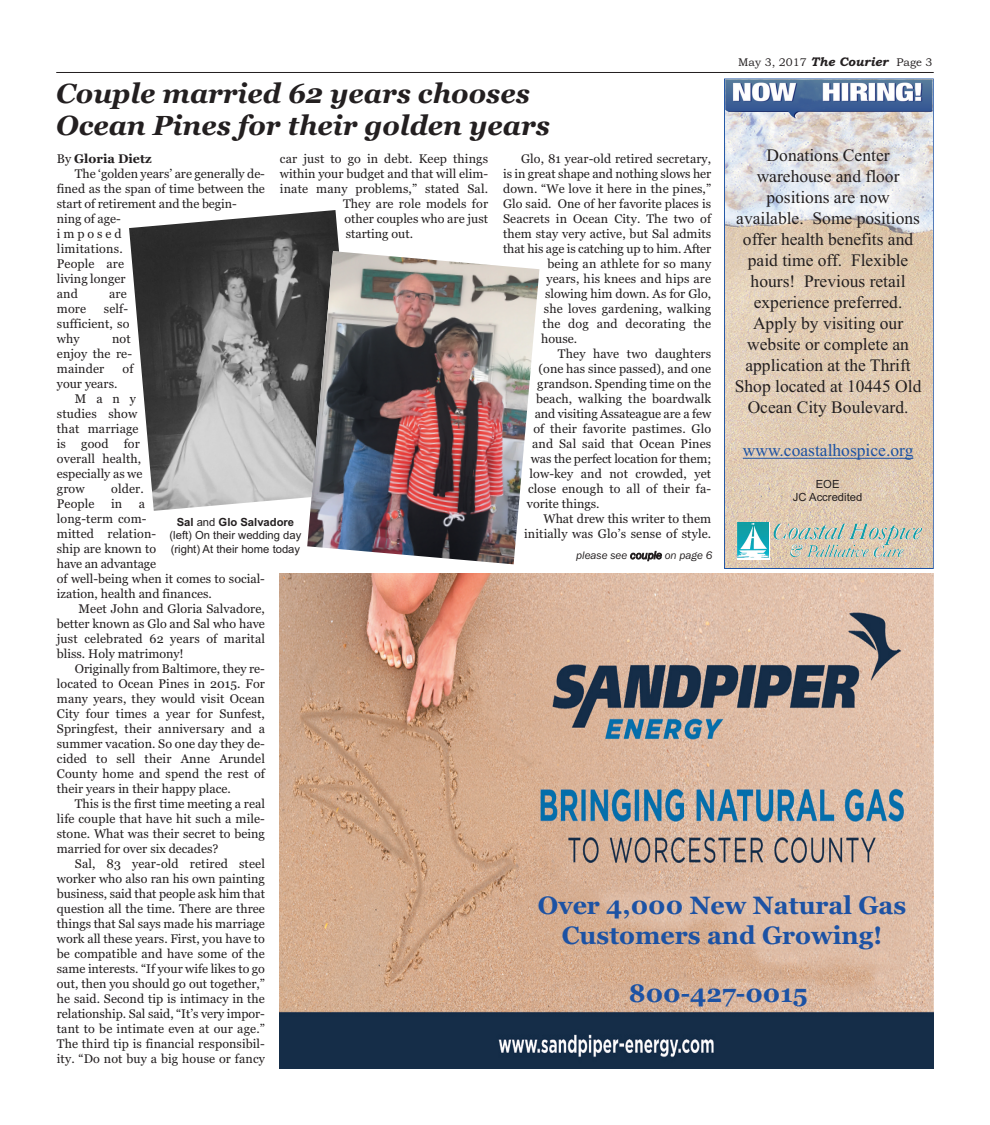
<style>
.page{position:relative;width:990px;height:1125px;background:#fff}
.page>*{position:absolute;margin:0;border:0;box-sizing:border-box;transform-origin:0 0}
.t1{font:italic 700 27.5px/32.5px "Georgia";color:#231f20}
.t2{font:700 25px/30px "Georgia";color:#1c52a4;text-align:center}
.t3{font:17.5px/21px "Times New Roman";color:#231f20;text-align:center}
.t4{font:17.5px "Times New Roman";color:#1c52a4}
.t5{font:12.5px/15px "Georgia";letter-spacing:.005em;color:#231f20;text-align:justify}
.t6{font:700 12.5px "Georgia";color:#231f20}
.t7{font:12.5px "Georgia";letter-spacing:.235em;color:#231f20}
.t8{font:11.25px/13.5px "Arial";color:#231f20;text-align:center}
.t9{font:11.25px "Bookman Old Style";color:#231f20}
.t10{font:italic 11.25px "Franklin Gothic";color:#231f20}
.s1{font-weight:700;font-style:italic;font-size:12.5px}
.s2{font-weight:400}
.s3{font-weight:700}
</style>
<div class="page">
<hr style="left:56px;top:72px;width:878px;height:1px;background:#231f20">
<img style="left:725px;top:118px;width:207px;height:450px">
<img style="left:725px;top:79px;width:207px;height:39px">
<hr style="left:743px;top:458px;width:170px;height:1px;background:#1c52a4">
<img style="left:773px;top:524px;width:150px;height:33px">
<div style="left:737px;top:523px;width:33px;height:37px;background:#fff"></div>
<img style="left:737px;top:523px;width:32px;height:35px">
<img style="left:280px;top:574px;width:654px;height:495px">
<img style="left:129px;top:210px;width:210px;height:301px">
<img style="left:307px;top:251px;width:232px;height:313px">
<p class="t9" style="left:738px;top:56px;width:196px">May 3, 2017 <span class="s1">The Courier</span> Page 3</p>
<p class="t1" style="left:56px;top:77px;width:495px">Couple married 62 years chooses<br>Ocean Pines for their golden years</p>
<p class="t6" style="left:57px;top:152px;width:96px"><span class="s2">By</span> Gloria Dietz</p>
<p class="t5" style="left:75px;top:167px;width:192px">The ‘golden years’ are generally de-</p>
<p class="t5" style="left:57px;top:182px;width:210px">fined as the span of time between the</p>
<p class="t5" style="left:57px;top:197px;width:181px">start of retirement and the begin-</p>
<p class="t5" style="left:57px;top:212px;width:66px">ning of age-</p>
<p class="t7" style="left:57px;top:227px;width:66px">imposed</p>
<p class="t5" style="left:57px;top:242px;width:68px">limitations.</p>
<p class="t5" style="left:57px;top:257px;width:69px">People are</p>
<p class="t5" style="left:57px;top:272px;width:70px">living longer</p>
<p class="t5" style="left:57px;top:287px;width:23px">and</p>
<p class="t5" style="left:109px;top:287px;width:19px">are</p>
<p class="t5" style="left:57px;top:302px;width:31px">more</p>
<p class="t3" style="left:735px;top:144px;width:188px">Donations Center warehouse and floor positions are now available. Some positions offer health benefits and paid time off. Flexible hours! Previous retail experience preferred.<br>Apply by visiting our website or complete an application at the Thrift<br>Shop located at 10445 Old<br>Ocean City Boulevard.</p>
<p class="t4" style="left:743px;top:440px;width:172px">www.coastalhospice.org</p>
<p class="t8" style="left:793px;top:477px;width:71px">EOE<br>JC Accredited</p>
<p class="t5" style="left:280px;top:152px;width:210px">car just to go in debt. Keep things</p>
<p class="t5" style="left:280px;top:167px;width:210px">within your budget and that will elim-</p>
<p class="t5" style="left:280px;top:182px;width:210px">inate many problems,” stated Sal.</p>
<p class="t5" style="left:343px;top:197px;width:147px">They are role models for</p>
<p class="t5" style="left:344px;top:212px;width:145px">other couples who are just</p>
<p class="t5" style="left:346px;top:227px;width:69px">starting out.</p>
<p class="t5" style="left:521px;top:152px;width:192px">Glo, 81 year-old retired secretary,</p>
<p class="t5" style="left:503px;top:167px;width:210px">is in great shape and nothing slows her</p>
<p class="t5" style="left:503px;top:182px;width:210px">down. “We love it here in the pines,”</p>
<p class="t5" style="left:503px;top:197px;width:210px">Glo said. One of her favorite places is</p>
<p class="t5" style="left:503px;top:212px;width:210px">Seacrets in Ocean City. The two of</p>
<p class="t5" style="left:503px;top:227px;width:210px">them stay very active, but Sal admits</p>
<p class="t5" style="left:503px;top:242px;width:210px">that his age is catching up to him. After</p>
<p class="t5" style="left:548px;top:257px;width:165px">being an athlete for so many</p>
<p class="t5" style="left:547px;top:272px;width:166px">years, his knees and hips are</p>
<p class="t5" style="left:545px;top:287px;width:168px">slowing him down. As for Glo,</p>
<p class="t5" style="left:544px;top:302px;width:169px">she loves gardening, walking</p>
<p class="t5" style="left:543px;top:317px;width:170px">the dog and decorating the</p>
<p class="t5" style="left:541px;top:332px;width:38px">house.</p>
<p class="t5" style="left:558px;top:347px;width:155px">They have two daughters</p>
<p class="t5" style="left:539px;top:362px;width:174px">(one has since passed), and one</p>
<p class="t5" style="left:537px;top:377px;width:175px">grandson. Spending time on the</p>
<p class="t5" style="left:536px;top:392px;width:177px">beach, walking the boardwalk</p>
<p class="t5" style="left:535px;top:407px;width:178px">and visiting Assateague are a few</p>
<p class="t5" style="left:533px;top:422px;width:179px">of their favorite pastimes. Glo</p>
<p class="t5" style="left:532px;top:437px;width:181px">and Sal said that Ocean Pines</p>
<p class="t5" style="left:531px;top:452px;width:182px">was the perfect location for them;</p>
<p class="t5" style="left:529px;top:467px;width:183px">low-key and not crowded, yet</p>
<p class="t5" style="left:528px;top:482px;width:185px">close enough to all of their fa-</p>
<p class="t5" style="left:527px;top:497px;width:74px">vorite things.</p>
<p class="t5" style="left:544px;top:512px;width:169px">What drew this writer to them</p>
<p class="t5" style="left:524px;top:527px;width:189px">initially was Glo’s sense of style.</p>
<p class="t5" style="left:57px;top:302px;width:74px;text-indent:47px">self&shy;sufficient, so why</p>
<p class="t5" style="left:57px;top:332px;width:77px;text-indent:55px">not enjoy the re&shy;mainder</p>
<p class="t5" style="left:122px;top:362px;width:12px">of</p>
<p class="t5" style="left:57px;top:377px;width:62px">your years.</p>
<p class="t5" style="left:75px;top:392px;width:63px">Many</p>
<p class="t5" style="left:57px;top:407px;width:82px">studies show</p>
<p class="t5" style="left:57px;top:422px;width:83px">that marriage</p>
<p class="t5" style="left:57px;top:437px;width:85px">is good for</p>
<p class="t5" style="left:57px;top:452px;width:86px">overall health,</p>
<p class="t5" style="left:57px;top:467px;width:87px">especially as we</p>
<p class="t5" style="left:57px;top:482px;width:29px">grow</p>
<p class="t5" style="left:111px;top:482px;width:34px">older.</p>
<p class="t5" style="left:57px;top:497px;width:39px">People</p>
<p class="t5" style="left:111px;top:497px;width:13px">in</p>
<p class="t5" style="left:139px;top:497px;width:8px">a</p>
<p class="t5" style="left:57px;top:512px;width:91px">long-term com-</p>
<p class="t5" style="left:57px;top:527px;width:101px">mitted relation-</p>
<p class="t5" style="left:57px;top:542px;width:101px">ship are known to</p>
<p class="t5" style="left:57px;top:557px;width:101px">have an advantage</p>
<p class="t5" style="left:57px;top:572px;width:210px">of well-being when it comes to social-</p>
<p class="t5" style="left:57px;top:587px;width:156px">ization, health and finances.</p>
<p class="t5" style="left:79px;top:602px;width:188px">Meet John and Gloria Salvadore,</p>
<p class="t5" style="left:57px;top:617px;width:210px">better known as Glo and Sal who have</p>
<p class="t5" style="left:57px;top:632px;width:210px">just celebrated 62 years of marital</p>
<p class="t5" style="left:57px;top:647px;width:128px">bliss. Holy matrimony!</p>
<p class="t5" style="left:75px;top:662px;width:192px">Originally from Baltimore, they re-</p>
<p class="t5" style="left:57px;top:677px;width:210px">located to Ocean Pines in 2015. For</p>
<p class="t5" style="left:57px;top:692px;width:210px">many years, they would visit Ocean</p>
<p class="t5" style="left:57px;top:707px;width:210px">City four times a year for Sunfest,</p>
<p class="t5" style="left:57px;top:722px;width:210px">Springfest, their anniversary and a</p>
<p class="t5" style="left:57px;top:737px;width:210px">summer vacation. So one day they de-</p>
<p class="t5" style="left:57px;top:752px;width:210px">cided to sell their Anne Arundel</p>
<p class="t5" style="left:57px;top:767px;width:210px">County home and spend the rest of</p>
<p class="t5" style="left:57px;top:782px;width:176px">their years in their happy place.</p>
<p class="t5" style="left:75px;top:797px;width:192px">This is the first time meeting a real</p>
<p class="t5" style="left:57px;top:812px;width:210px">life couple that have hit such a mile-</p>
<p class="t5" style="left:57px;top:827px;width:210px">stone. What was their secret to being</p>
<p class="t5" style="left:57px;top:842px;width:163px">married for over six decades?</p>
<p class="t5" style="left:75px;top:857px;width:192px">Sal, 83 year-old retired steel</p>
<p class="t5" style="left:57px;top:872px;width:210px">worker who also ran his own painting</p>
<p class="t5" style="left:57px;top:887px;width:210px">business, said that people ask him that</p>
<p class="t5" style="left:57px;top:902px;width:210px">question all the time. There are three</p>
<p class="t5" style="left:57px;top:917px;width:210px">things that Sal says made his marriage</p>
<p class="t5" style="left:57px;top:932px;width:210px">work all these years. First, you have to</p>
<p class="t5" style="left:57px;top:947px;width:210px">be compatible and have some of the</p>
<p class="t5" style="left:57px;top:962px;width:210px">same interests. “If your wife likes to go</p>
<p class="t5" style="left:57px;top:977px;width:210px">out, then you should go out together,”</p>
<p class="t5" style="left:57px;top:992px;width:210px">he said. Second tip is intimacy in the</p>
<p class="t5" style="left:57px;top:1007px;width:210px">relationship. Sal said, “It’s very impor-</p>
<p class="t5" style="left:57px;top:1022px;width:210px">tant to be intimate even at our age.”</p>
<p class="t5" style="left:57px;top:1037px;width:210px">The third tip is financial responsibil-</p>
<p class="t5" style="left:57px;top:1052px;width:210px">ity. “Do not buy a big house or fancy</p>
<p class="t8" style="left:170px;top:515px;width:133px"><span class="s3">Sal</span> and <span class="s3">Glo Salvadore </span>(left) On their wedding day (right) At their home today</p>
<p class="t10" style="left:576px;top:549px;width:138px">please see couple on page 6</p>
<p class="t2" style="left:538px;top:890px;width:370px">Over 4,000 New Natural Gas<br>Customers and Growing!</p>
<p class="t2" style="left:629px;top:978px;width:180px">800-427-0015</p>
</div>
